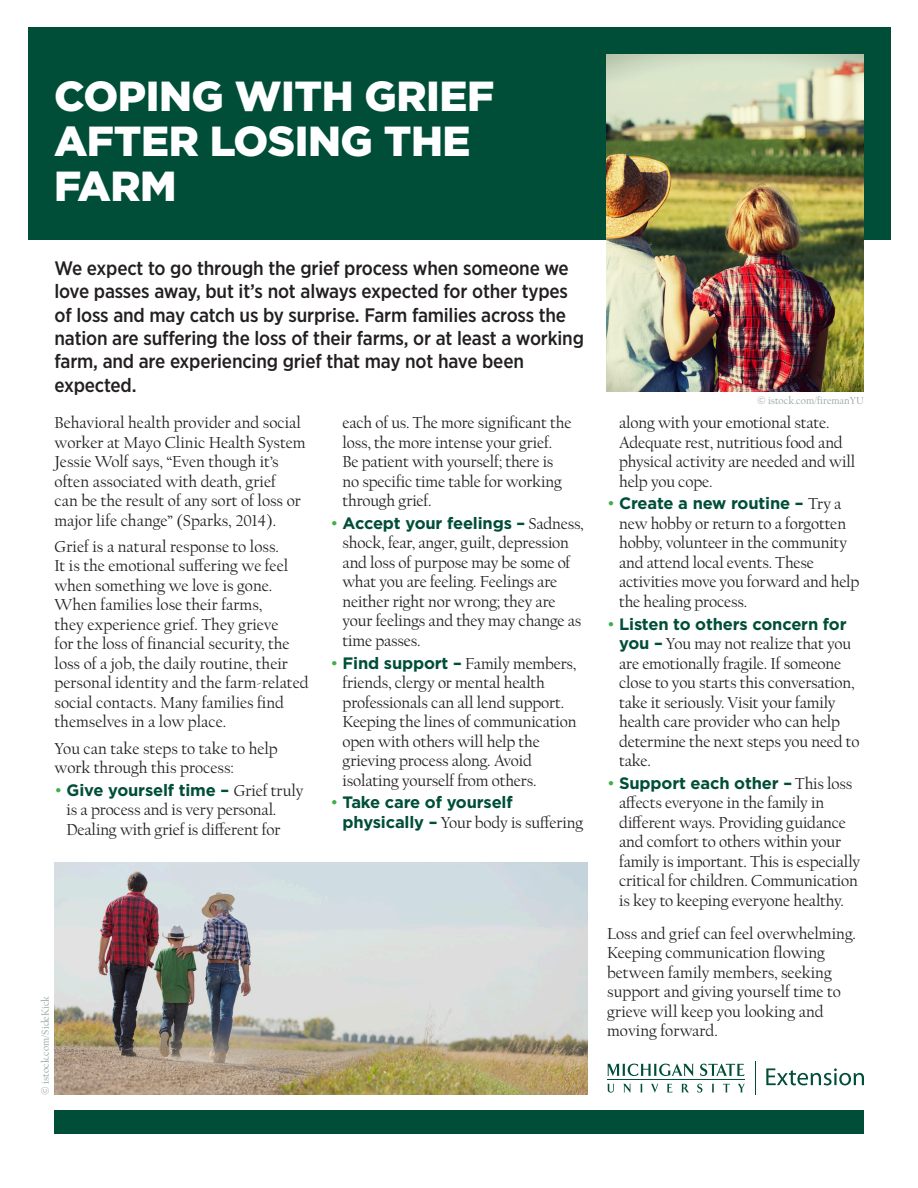
<style>
.page{position:relative;width:918px;height:1188px;background:#fff}
.page>*{position:absolute;margin:0;border:0;box-sizing:border-box;transform-origin:0 0}
.t1{font:900 42px/45px "Gotham";letter-spacing:-.01em;color:#fff}
.t2{font:500 19.5px/23.4px "Gotham Narrow";letter-spacing:-.01em;color:#231f20}
.t3{font:16.5px/19.5px "Californian FB";letter-spacing:-.01em;color:#231f20}
.t4{font:700 16.5px/19.5px "Gotham";letter-spacing:-.01em;color:#004e38}
.t5{font:10.5px "Californian FB";color:#97a2a2}
.s1{font-family:"Gotham";color:#40ae49}
.s2{font-family:"Gotham";font-weight:700;color:#004e38}
.s3{font-weight:400;color:#40ae49}
.s4{font-family:"Californian FB";font-weight:400;color:#231f20}
.s5{font-family:"Gotham"}
</style>
<div class="page">
<div style="left:28px;top:27px;width:863px;height:213px;background:#004e38"></div>
<img style="left:606px;top:55px;width:258px;height:337px">
<div style="left:54px;top:1110px;width:809px;height:24px;background:#004e38"></div>
<svg style="left:607px;top:1084px;width:7px;height:9px"></svg>
<svg style="left:623px;top:1084px;width:8px;height:9px"></svg>
<svg style="left:640px;top:1084px;width:3px;height:8px"></svg>
<svg style="left:651px;top:1084px;width:7px;height:9px"></svg>
<svg style="left:667px;top:1084px;width:5px;height:8px"></svg>
<svg style="left:682px;top:1084px;width:7px;height:8px"></svg>
<svg style="left:697px;top:1084px;width:5px;height:9px"></svg>
<svg style="left:712px;top:1084px;width:2px;height:8px"></svg>
<svg style="left:723px;top:1084px;width:7px;height:8px"></svg>
<svg style="left:738px;top:1084px;width:7px;height:8px"></svg>
<svg style="left:607px;top:1063px;width:87px;height:13px"></svg>
<svg style="left:700px;top:1063px;width:44px;height:13px"></svg>
<hr style="left:607px;top:1079px;width:138px;height:1px;background:#004e38">
<svg style="left:766px;top:1068px;width:98px;height:17px"></svg>
<hr style="left:755px;top:1062px;width:1px;height:33px;background:#004e38">
<img style="left:55px;top:863px;width:533px;height:232px">
<p class="t1" style="left:54px;top:74px;width:442px">COPING WITH GRIEF<br>AFTER LOSING THE<br>FARM</p>
<p class="t2" style="left:55px;top:256px;width:531px">We expect to go through the grief process when someone we love passes away, but it’s not always expected for other types of loss and may catch us by surprise. Farm families across the nation are suffering the loss of their farms, or at least a working farm, and are experiencing grief that may not have been expected.</p>
<p class="t3" style="left:55px;top:414px;width:253px">Behavioral health provider and social worker at Mayo Clinic Health System Jessie Wolf says, “Even though it’s often associated with death, grief<br>can be the result of any sort of loss or major life change” (Sparks, 2014).</p>
<p class="t3" style="left:55px;top:537px;width:256px">Grief is a natural response to loss.<br>It is the emotional suffering we feel when something we love is gone.<br>When families lose their farms,<br>they experience grief. They grieve<br>for the loss of financial security, the loss of a job, the daily routine, their personal identity and the farm-related social contacts. Many families find themselves in a low place.</p>
<p class="t3" style="left:55px;top:739px;width:225px">You can take steps to take to help work through this process:</p>
<p class="t3" style="left:67px;top:781px;width:238px;text-indent:-12px"><span class="s1">•</span> <span class="s2">Give yourself time –</span> Grief truly is a process and is very personal.<br>Dealing with grief is different for</p>
<p class="t3" style="left:343px;top:414px;width:230px">each of us. The more significant the loss, the more intense your grief.<br>Be patient with yourself; there is no specific time table for working through grief.</p>
<p class="t3" style="left:343px;top:514px;width:243px;text-indent:-12px"><span class="s1">•</span> <span class="s2">Accept your feelings –</span> Sadness, shock, fear, anger, guilt, depression and loss of purpose may be some of what you are feeling. Feelings are neither right nor wrong; they are your feelings and they may change as time passes.</p>
<p class="t3" style="left:343px;top:654px;width:235px;text-indent:-12px"><span class="s1">•</span> <span class="s2">Find support –</span> Family members, friends, clergy or mental health professionals can all lend support.<br>Keeping the lines of communication open with others will help the grieving process along. Avoid isolating yourself from others.</p>
<p class="t4" style="left:343px;top:793px;width:242px;text-indent:-12px"><span class="s3">•</span> Take care of yourself physically – <span class="s4">Your body is suffering</span></p>
<p class="t5" style="left:40px;top:1095px;width:100px;rotate:-90deg"><span class="s5">©</span> istock.com/SideKick</p>
<p class="t5" style="left:757px;top:395px;width:108px"><span class="s5">©</span> istock.com/firemanYU</p>
<p class="t3" style="left:619px;top:414px;width:238px">along with your emotional state.<br>Adequate rest, nutritious food and physical activity are needed and will help you cope.</p>
<p class="t3" style="left:619px;top:495px;width:242px;text-indent:-12px"><span class="s1">•</span> <span class="s2">Create a new routine –</span> Try a new hobby or return to a forgotten hobby, volunteer in the community and attend local events. These activities move you forward and help the healing process.</p>
<p class="t3" style="left:619px;top:615px;width:242px;text-indent:-12px"><span class="s1">•</span> <span class="s2">Listen to others concern for you –</span> You may not realize that you are emotionally fragile. If someone close to you starts this conversation, take it seriously. Visit your family health care provider who can help determine the next steps you need to take.</p>
<p class="t3" style="left:619px;top:774px;width:243px;text-indent:-12px"><span class="s1">•</span> <span class="s2">Support each other –</span> This loss affects everyone in the family in different ways. Providing guidance and comfort to others within your family is important. This is especially critical for children. Communication is key to keeping everyone healthy.</p>
<p class="t3" style="left:607px;top:924px;width:251px">Loss and grief can feel overwhelming.<br>Keeping communication flowing between family members, seeking support and giving yourself time to grieve will keep you looking and moving forward.</p>
</div>
